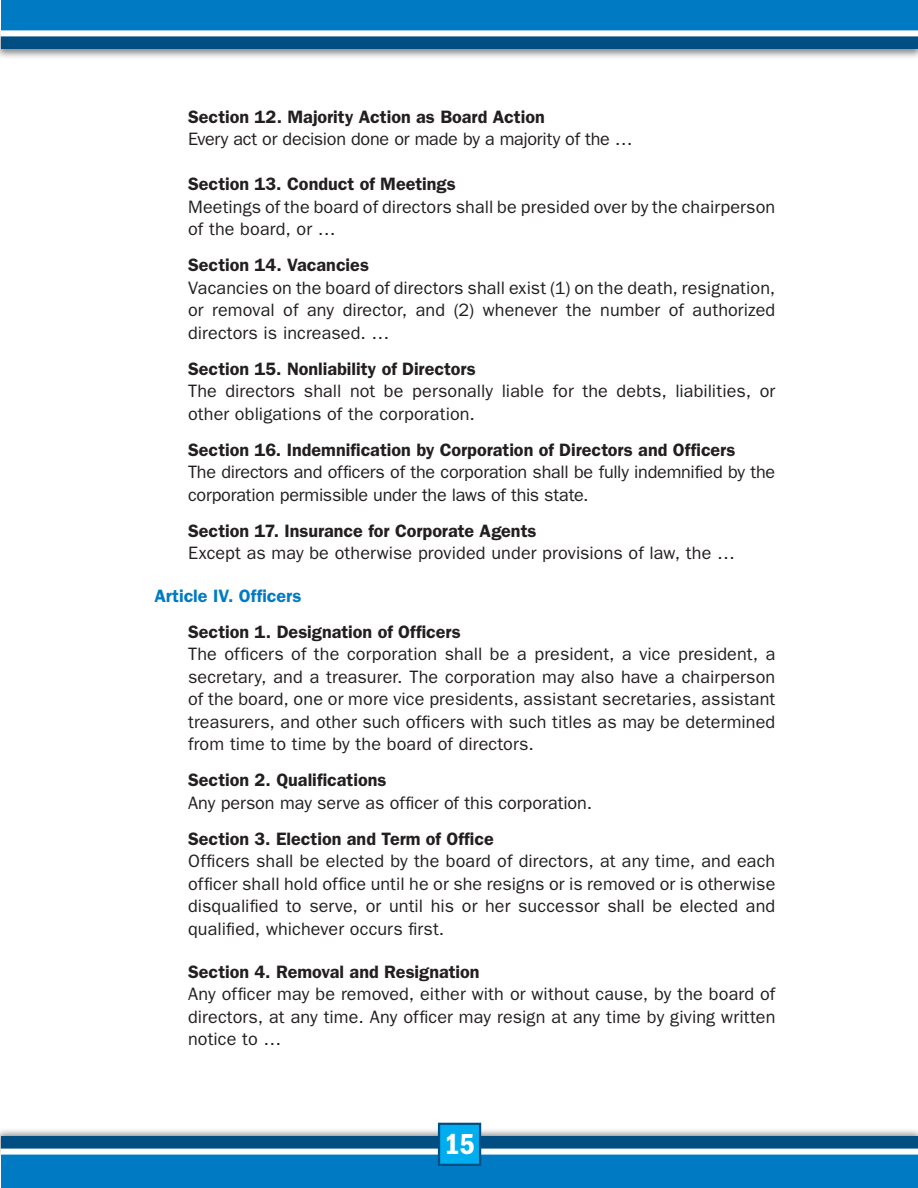
<style>
.page{position:relative;width:918px;height:1188px;background:#fff}
.page>*{position:absolute;margin:0;border:0;box-sizing:border-box;transform-origin:0 0}
.cm-BODY{font:30px "ITC Franklin Gothic Std Dm Cd";color:#fff}
.cm-BODY-2{font:18px/22.5px "ITC Franklin Gothic Std";letter-spacing:.005em;color:#231f20;text-align:justify}
.cm-BODY-3{font:600 18px "ITC Franklin Gothic Std";color:#231f20}
.cm-BODY-4{font:18px/22.5px "ITC Franklin Gothic Std";letter-spacing:-.015em;color:#231f20}
.cm-BODY-5{font:600 18px "ITC Franklin Gothic Std";letter-spacing:-.005em;color:#007bc3}
</style>
<div class="page">
<div style="left:0;top:27px;width:918px;height:33px;background:#231f20;opacity:.55"></div>
<div style="left:1px;top:30px;width:917px;height:18px;background:#004e82"></div>
<div style="left:1px;top:0;width:917px;height:33px;background:#007bc3"></div>
<div style="left:1px;top:30px;width:917px;height:6px;background:#fff"></div>
<div style="left:0;top:1128px;width:918px;height:32px;background:#231f20;opacity:.55"></div>
<div style="left:1px;top:1137px;width:917px;height:18px;background:#004e82"></div>
<div style="left:1px;top:1152px;width:917px;height:36px;background:#007bc3"></div>
<div style="left:1px;top:1149px;width:917px;height:6px;background:#fff"></div>
<div style="left:438px;top:1123px;width:43px;height:43px;background:#00aeef;border:2px solid #004e82"></div>
<p class="cm-BODY-3" style="left:188px;top:106px;width:358px">Section 12. Majority Action as Board Action</p>
<p class="cm-BODY-2" style="left:188px;top:128px;width:446px">Every act or decision done or made by a majority of the …</p>
<p class="cm-BODY-3" style="left:188px;top:173px;width:269px">Section 13. Conduct of Meetings</p>
<p class="cm-BODY-2" style="left:188px;top:195px;width:589px">Meetings of the board of directors shall be presided over by the chairperson of the board, or …</p>
<p class="cm-BODY-3" style="left:188px;top:254px;width:182px">Section 14. Vacancies</p>
<p class="cm-BODY-2" style="left:188px;top:276px;width:589px">Vacancies on the board of directors shall exist (1) on the death, resignation, or removal of any director, and (2) whenever the number of authorized directors is increased. …</p>
<p class="cm-BODY-3" style="left:188px;top:358px;width:289px">Section 15. Nonliability of Directors</p>
<p class="cm-BODY-2" style="left:188px;top:380px;width:589px">The directors shall not be personally liable for the debts, liabilities, or other obligations of the corporation.</p>
<p class="cm-BODY-3" style="left:188px;top:439px;width:549px">Section 16. Indemnification by Corporation of Directors and Officers</p>
<p class="cm-BODY-4" style="left:188px;top:461px;width:589px">The directors and officers of the corporation shall be fully indemnified by the corporation permissible under the laws of this state.</p>
<p class="cm-BODY-3" style="left:188px;top:520px;width:350px">Section 17. Insurance for Corporate Agents</p>
<p class="cm-BODY-2" style="left:188px;top:542px;width:549px">Except as may be otherwise provided under provisions of law, the …</p>
<p class="cm-BODY-5" style="left:154px;top:585px;width:149px">Article IV. Officers</p>
<p class="cm-BODY-3" style="left:188px;top:621px;width:274px">Section 1. Designation of Officers</p>
<p class="cm-BODY-2" style="left:188px;top:643px;width:589px">The officers of the corporation shall be a president, a vice president, a secretary, and a treasurer. The corporation may also have a chairperson of the board, one or more vice presidents, assistant secretaries, assistant treasurers, and other such officers with such titles as may be determined from time to time by the board of directors.</p>
<p class="cm-BODY-3" style="left:188px;top:770px;width:200px">Section 2. Qualifications</p>
<p class="cm-BODY-2" style="left:188px;top:792px;width:405px">Any person may serve as officer of this corporation.</p>
<p class="cm-BODY-3" style="left:188px;top:828px;width:307px">Section 3. Election and Term of Office</p>
<p class="cm-BODY-2" style="left:188px;top:850px;width:589px">Officers shall be elected by the board of directors, at any time, and each officer shall hold office until he or she resigns or is removed or is otherwise disqualified to serve, or until his or her successor shall be elected and qualified, whichever occurs first.</p>
<p class="cm-BODY-3" style="left:188px;top:961px;width:293px">Section 4. Removal and Resignation</p>
<p class="cm-BODY-2" style="left:188px;top:983px;width:589px">Any officer may be removed, either with or without cause, by the board of directors, at any time. Any officer may resign at any time by giving written notice to …</p>
<p class="cm-BODY" style="left:445px;top:1127px;width:32px">15</p>
</div>
